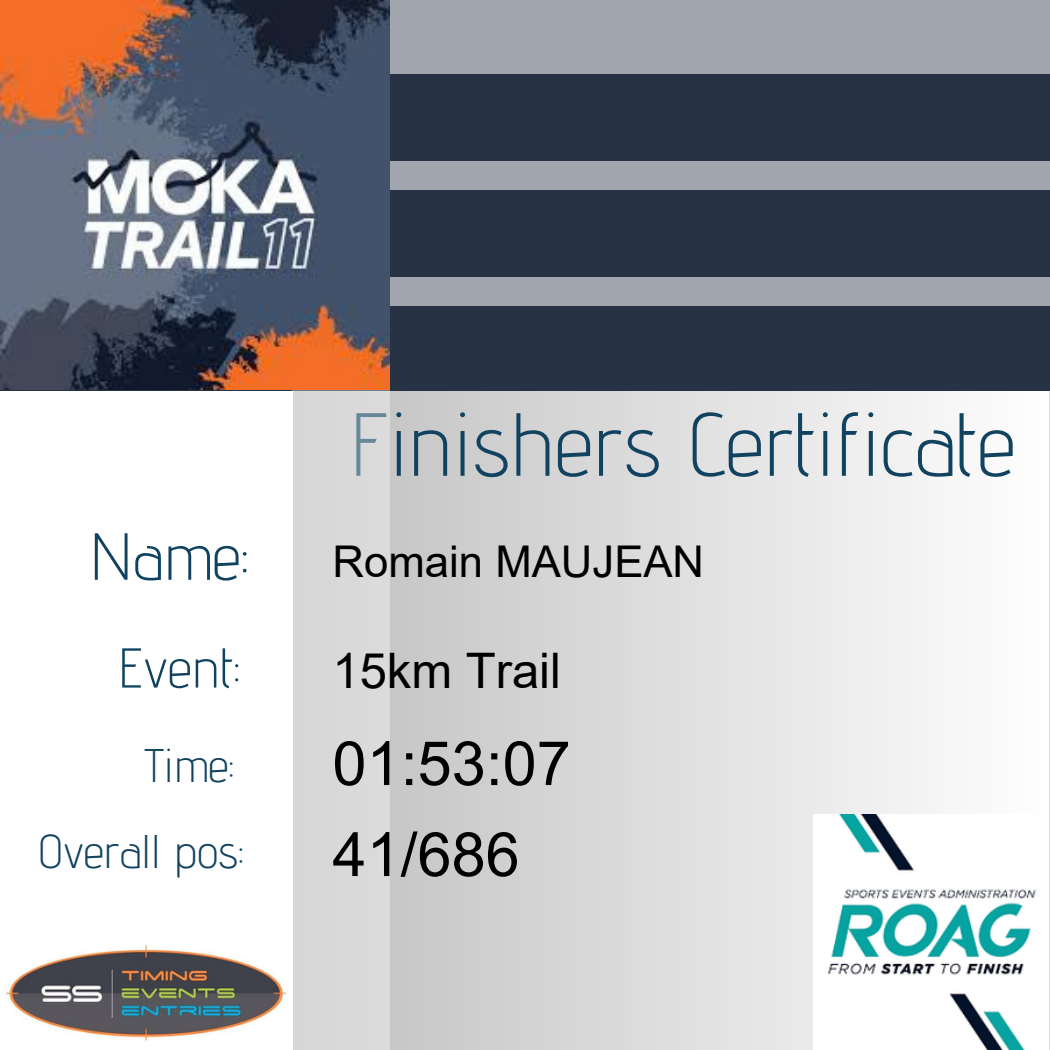
<style>
.page{position:relative;width:1050px;height:1050px;background:#fff}
.page>*{position:absolute;margin:0;border:0;box-sizing:border-box;transform-origin:0 0}
.t1{font:300 89.42px "Advent Pro";color:#114360}
.t2{font:300 66.5px "Advent Pro";color:#114360}
.t3{font:61.25px/91px "Arial";color:#000}
.t4{font:300 56px "Advent Pro";color:#114360}
.t5{font:49px "Arial";color:#000}
.t6{font:300 47.07px "Advent Pro";color:#114360}
.t7{font:43.75px "Arial";color:#000}
</style>
<div class="page">
<svg style="left:390px;top:391px;width:540px;height:659px;background:#dcdcdc"></svg>
<div style="left:0;top:0;width:1050px;height:391px;background:#273244"></div>
<div style="left:38px;top:277px;width:1012px;height:29px;background:#a1a5ad"></div>
<div style="left:0;top:0;width:1050px;height:73px;background:#a1a5ad"></div>
<div style="left:38px;top:161px;width:1012px;height:29px;background:#a1a5ad"></div>
<img style="left:0;top:0;width:390px;height:390px">
<img style="left:814px;top:815px;width:222px;height:235px">
<img style="left:6px;top:944px;width:281px;height:97px">
<div style="left:293px;top:390px;width:97px;height:660px;background:#d9d9d9"></div>
<p class="t2" style="left:90px;top:516px;width:160px">Name:</p>
<p class="t4" style="left:118px;top:634px;width:123px">Event:</p>
<p class="t6" style="left:145px;top:737px;width:91px">Time:</p>
<p class="t6" style="left:38px;top:823px;width:207px">Overall pos:</p>
<p class="t1" style="left:349px;top:390px;width:668px">Finishers Certificate</p>
<p class="t7" style="left:332px;top:537px;width:373px">Romain MAUJEAN</p>
<p class="t5" style="left:332px;top:644px;width:230px">15km Trail</p>
<p class="t3" style="left:332px;top:718px;width:240px">01:53:07<br>41/686</p>
</div>
